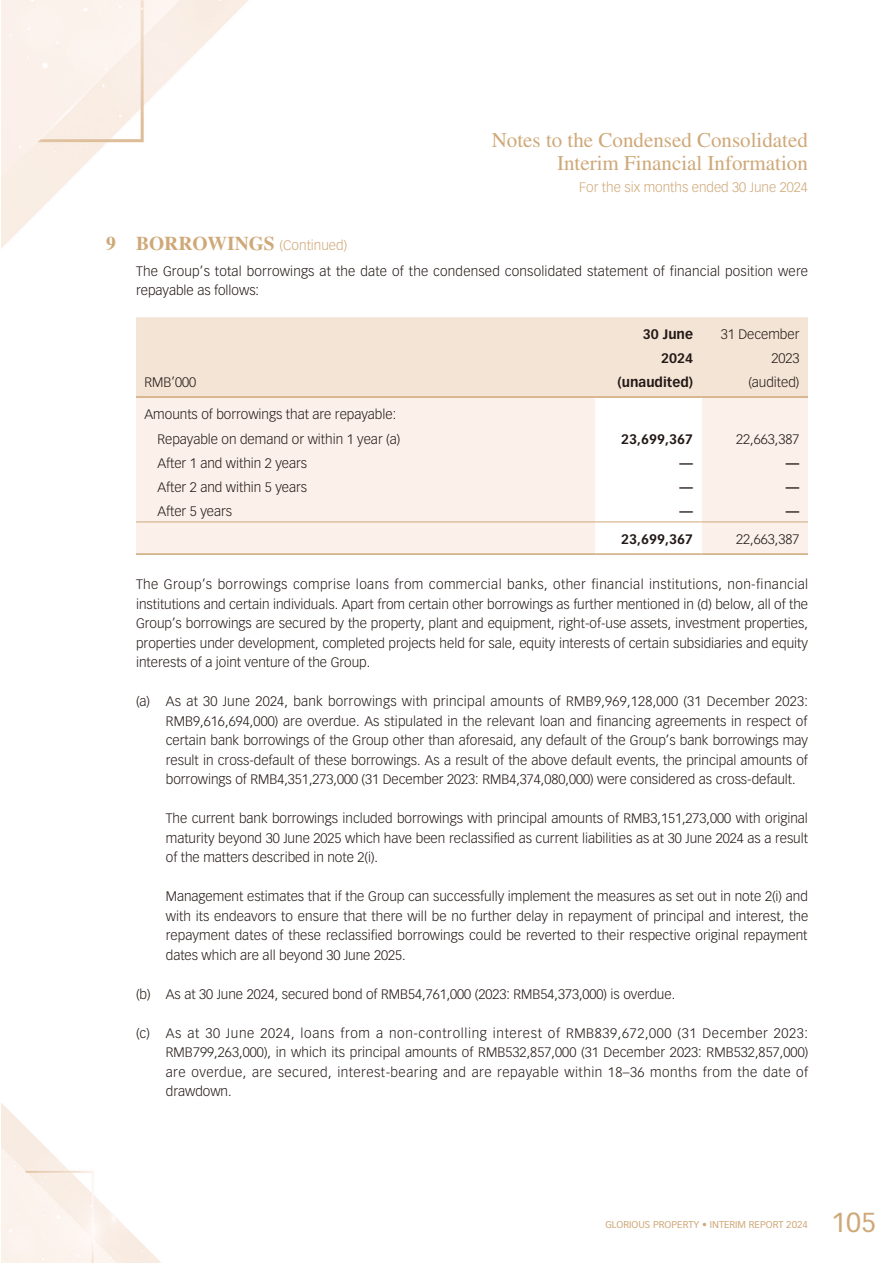
<style>
.page{position:relative;width:893px;height:1263px;background:#fff}
.page>*{position:absolute;margin:0;border:0;box-sizing:border-box;transform-origin:0 0}
.t1{font:27px "Vectora LT Std";color:#cfa878}
.t2{font:21px/22.5px "Times LT Std";color:#cfa878;text-align:right}
.t3{font:700 19.5px "Times LT Std";color:#cfa878}
.t4{font:300 13.5px/19.5px "Vectora LT Std";color:#231916;text-align:justify}
.t5{font:700 13.5px/24px "Vectora LT Std";color:#231916;text-align:right}
.t6{font:300 13.5px "Vectora LT Std";color:#cfa878}
.t7{font:9.75px "Vectora LT Std";color:#cfa878}
.s1{font-family:"Vectora LT Std";font-weight:300;font-size:13.5px}
</style>
<div class="page">
<img style="left:1px;top:0;width:248px;height:1263px">
<div style="left:136px;top:317px;width:672px;height:79px;background:#f4e4d5"></div>
<div style="left:136px;top:398px;width:672px;height:155px;background:#fbf1ea"></div>
<svg style="left:595px;top:398px;width:107px;height:155px"></svg>
<hr style="left:136px;top:396px;width:459px;height:2px;background:#cfa878">
<hr style="left:595px;top:396px;width:107px;height:2px;background:#cfa878">
<hr style="left:702px;top:396px;width:106px;height:2px;background:#cfa878">
<hr style="left:136px;top:521px;width:459px;height:1px;background:#cfa878">
<hr style="left:595px;top:521px;width:107px;height:1px;background:#cfa878">
<hr style="left:702px;top:521px;width:106px;height:1px;background:#cfa878">
<hr style="left:136px;top:553px;width:459px;height:2px;background:#cfa878">
<hr style="left:595px;top:553px;width:107px;height:2px;background:#cfa878">
<hr style="left:702px;top:553px;width:106px;height:2px;background:#cfa878">
<h2 class="t2" style="left:492px;top:129px;width:318px">Notes to the Condensed Consolidated<br>Interim Financial Information</h2>
<p class="t6" style="left:579px;top:180px;width:230px">For the six months ended 30 June 2024</p>
<h3 class="t3" style="left:106px;top:232px;width:242px">9 BORROWINGS <span class="s1">(Continued)</span></h3>
<p class="t4" style="left:136px;top:262px;width:674px">The Group’s total borrowings at the date of the condensed consolidated statement of financial position were repayable as follows:</p>
<p class="t5" style="left:643px;top:322px;width:52px">30 June<br>2024</p>
<p class="t4" style="left:721px;top:322px;width:80px;line-height:24px;text-align:right">31 December<br>2023</p>
<p class="t4" style="left:145px;top:373px;width:53px">RMB’000</p>
<p class="t5" style="left:618px;top:370px;width:77px">(unaudited)</p>
<p class="t4" style="left:748px;top:373px;width:53px">(audited)</p>
<p class="t4" style="left:145px;top:403px;width:257px;line-height:24px;text-align:right">Amounts of borrowings that are repayable:<br>Repayable on demand or within 1 year (a)</p>
<p class="t5" style="left:621px;top:427px;width:73px">23,699,367</p>
<p class="t4" style="left:736px;top:429px;width:65px">22,663,387</p>
<p class="t4" style="left:157px;top:453px;width:151px">After 1 and within 2 years</p>
<p class="t5" style="left:680px;top:451px;width:15px">—</p>
<p class="t5" style="left:786px;top:451px;width:15px">—</p>
<p class="t4" style="left:157px;top:477px;width:151px">After 2 and within 5 years</p>
<p class="t5" style="left:680px;top:475px;width:15px">—</p>
<p class="t5" style="left:786px;top:475px;width:15px">—</p>
<p class="t4" style="left:157px;top:501px;width:76px">After 5 years</p>
<p class="t5" style="left:680px;top:499px;width:15px">—</p>
<p class="t5" style="left:786px;top:499px;width:15px">—</p>
<p class="t5" style="left:621px;top:527px;width:73px">23,699,367</p>
<p class="t4" style="left:736px;top:530px;width:65px">22,663,387</p>
<p class="t4" style="left:136px;top:575px;width:674px">The Group’s borrowings comprise loans from commercial banks, other financial institutions, non-financial institutions and certain individuals. Apart from certain other borrowings as further mentioned in (d) below, all of the Group’s borrowings are secured by the property, plant and equipment, right-of-use assets, investment properties, properties under development, completed projects held for sale, equity interests of certain subsidiaries and equity interests of a joint venture of the Group.</p>
<p class="t4" style="left:166px;top:692px;width:644px;text-indent:-30px">(a) As at 30 June 2024, bank borrowings with principal amounts of RMB9,969,128,000 (31 December 2023:<br>RMB9,616,694,000) are overdue. As stipulated in the relevant loan and financing agreements in respect of certain bank borrowings of the Group other than aforesaid, any default of the Group’s bank borrowings may result in cross-default of these borrowings. As a result of the above default events, the principal amounts of borrowings of RMB4,351,273,000 (31 December 2023: RMB4,374,080,000) were considered as cross-default.</p>
<p class="t4" style="left:166px;top:809px;width:644px">The current bank borrowings included borrowings with principal amounts of RMB3,151,273,000 with original maturity beyond 30 June 2025 which have been reclassified as current liabilities as at 30 June 2024 as a result of the matters described in note 2(i).</p>
<p class="t4" style="left:166px;top:887px;width:644px">Management estimates that if the Group can successfully implement the measures as set out in note 2(i) and with its endeavors to ensure that there will be no further delay in repayment of principal and interest, the repayment dates of these reclassified borrowings could be reverted to their respective original repayment dates which are all beyond 30 June 2025.</p>
<p class="t4" style="left:136px;top:984px;width:541px">(b) As at 30 June 2024, secured bond of RMB54,761,000 (2023: RMB54,373,000) is overdue.</p>
<p class="t4" style="left:166px;top:1023px;width:644px;text-indent:-30px">(c) As at 30 June 2024, loans from a non-controlling interest of RMB839,672,000 (31 December 2023:<br>RMB799,263,000), in which its principal amounts of RMB532,857,000 (31 December 2023: RMB532,857,000) are overdue, are secured, interest-bearing and are repayable within 18–36 months from the date of drawdown.</p>
<p class="t7" style="left:605px;top:1218px;width:204px">GLORIOUS PROPERTY • INTERIM REPORT 2024</p>
<h1 class="t1" style="left:831px;top:1207px;width:47px">105</h1>
</div>
